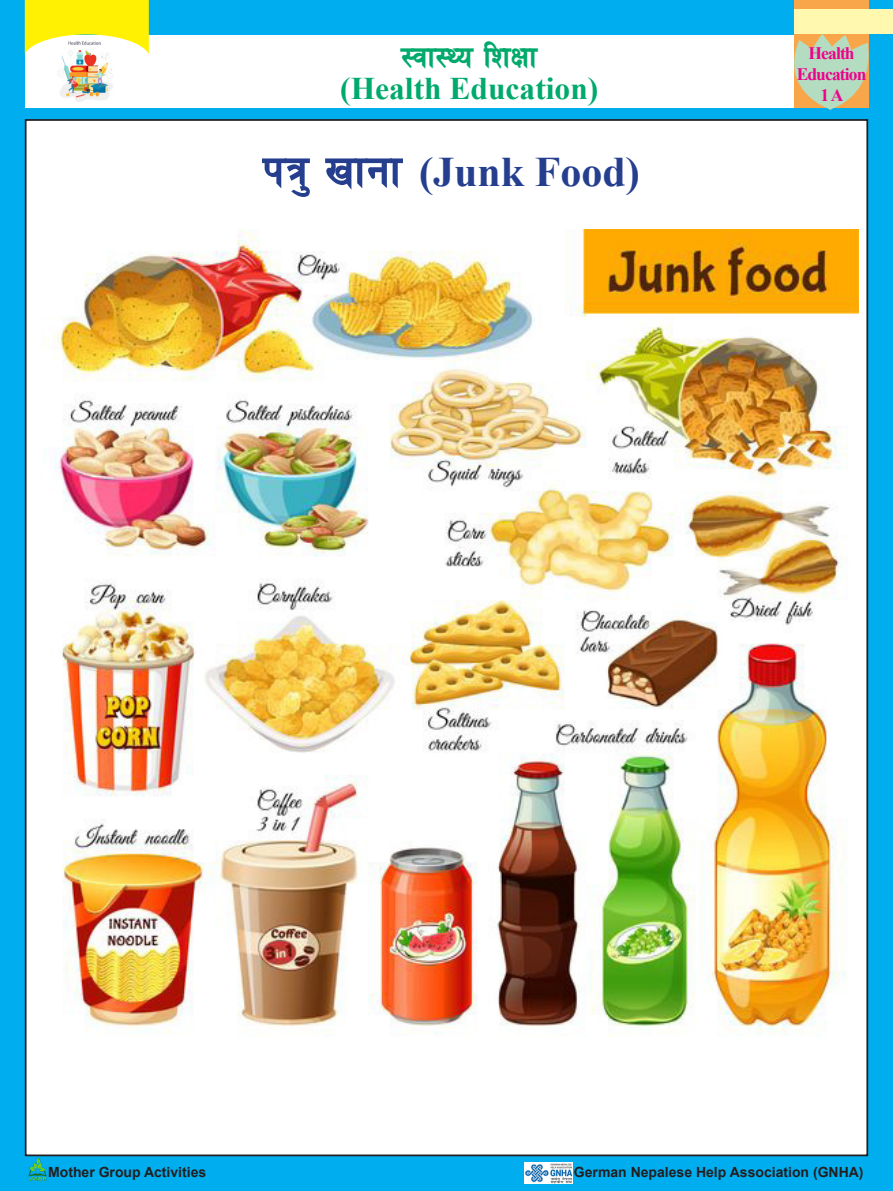
<style>
.page{position:relative;width:893px;height:1191px;background:#00aeef}
.page>*{position:absolute;margin:0;border:0;box-sizing:border-box;transform-origin:0 0}
.t1{font:700 42px "Times New Roman";color:#253f8e}
.t2{font:700 35px "Preeti";color:#00a96c}
.t3{font:700 31.5px "Times New Roman";color:#00a96c}
.t4{font:700 17.5px/21px "Times New Roman";letter-spacing:-.05em;color:#ed028c;text-align:center}
.t5{font:700 14px "Arial";color:#231f20}
.s1{font-family:"Preeti";font-size:52.5px}
</style>
<div class="page">
<div style="left:25px;top:35px;width:843px;height:72px;background:#fff"></div>
<div style="left:794px;top:0;width:75px;height:107px;background:#f9a64a"></div>
<div style="left:794px;top:9px;width:99px;height:24px;background:#fff8ae"></div>
<svg style="left:778px;top:34px;width:91px;height:76px"></svg>
<div style="left:26px;top:120px;width:841px;height:1035px;background:#fff"></div>
<svg style="left:25px;top:0;width:124px;height:54px;background:#fef226"></svg>
<img style="left:27px;top:1156px;width:21px;height:25px">
<img style="left:525px;top:1162px;width:47px;height:21px">
<img style="left:55px;top:38px;width:60px;height:64px">
<img style="left:45px;top:230px;width:813px;height:807px">
<p class="t2" style="left:401px;top:40px;width:138px">:jf:Yo lzIff</p>
<p class="t3" style="left:340px;top:66px;width:260px">(Health Education)</p>
<p class="t1" style="left:263px;top:141px;width:378px"><span class="s1">kq'vfgf</span> (Junk Food)</p>
<p class="t4" style="left:797px;top:42px;width:71px">Health<br>Education</p>
<p class="t4" style="left:820px;top:84px;width:25px">1 A</p>
<p class="t5" style="left:48px;top:1162px;width:160px">Mother Group Activities</p>
<p class="t5" style="left:574px;top:1162px;width:291px">German Nepalese Help Association (GNHA)</p>
</div>
